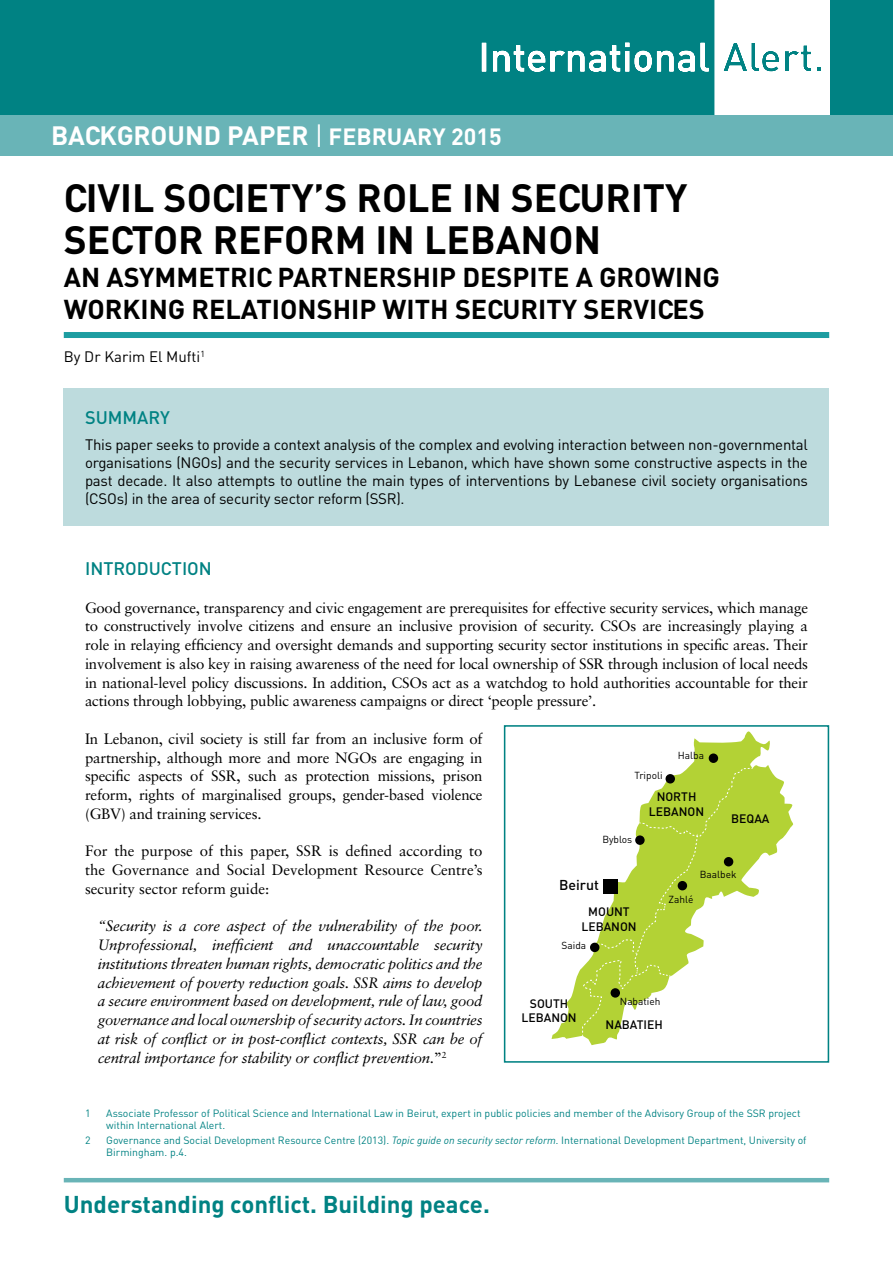
<style>
.page{position:relative;width:893px;height:1263px;background:#fff}
.page>*{position:absolute;margin:0;border:0;box-sizing:border-box;transform-origin:0 0}
.t1{font:700 39px/42px "DIN";color:#000}
.t2{font:700 27px "DIN";color:#000}
.t3{font:700 26.25px "DIN";color:#fff}
.t4{font:700 24px "DIN";color:#008283}
.t5{font:700 23.25px "DIN";color:#fff}
.t6{font:500 18px "DIN";color:#008283}
.t7{font:15px/18.8px "Sabon";letter-spacing:-.015em;color:#000;text-align:justify}
.t8{font:italic 15px/18.8px "Sabon";letter-spacing:-.015em;color:#000;text-align:justify}
.t9{font:15px/18px "DIN";letter-spacing:-.015em;color:#000;text-align:justify}
.t10{font:500 14.1px "DIN";color:#000}
.t11{font:500 12.15px/14.5px "DIN";color:#000;text-align:center}
.t12{font:10.5px/12.6px "DIN";color:#008283}
.t13{font:10.05px "DIN";color:#000}
.s1{font-weight:400}
.s2{font-size:23.25px}
.s3{font-style:normal}
.s4{font-style:italic}
</style>
<div class="page">
<hr style="left:64px;top:1178px;width:765px;height:4px;background:#69b4b7">
<div style="left:0;top:115px;width:893px;height:40px;background:#69b4b7"></div>
<div style="left:0;top:0;width:893px;height:115px;background:#008283"></div>
<div style="left:64px;top:332px;width:765px;height:6px;background:#1d9da1"></div>
<div style="left:715px;top:0;width:114px;height:115px;background:#fff"></div>
<svg style="left:482px;top:43px;width:227px;height:29px"></svg>
<svg style="left:552px;top:731px;width:242px;height:314px"></svg>
<svg style="left:582px;top:767px;width:172px;height:269px"></svg>
<div style="left:635px;top:835px;width:10px;height:10px;background:#000;border-radius:50%"></div>
<div style="left:590px;top:943px;width:9px;height:9px;background:#000;border-radius:50%"></div>
<div style="left:611px;top:988px;width:9px;height:10px;background:#000;border-radius:50%"></div>
<div style="left:678px;top:881px;width:9px;height:9px;background:#000;border-radius:50%"></div>
<div style="left:724px;top:857px;width:9px;height:9px;background:#000;border-radius:50%"></div>
<div style="left:665px;top:774px;width:10px;height:9px;background:#000;border-radius:50%"></div>
<div style="left:709px;top:753px;width:9px;height:10px;background:#000;border-radius:50%"></div>
<div style="left:603px;top:879px;width:15px;height:14px;background:#000"></div>
<div style="left:504px;top:725px;width:325px;height:338px;border:2px solid #008283"></div>
<div style="left:64px;top:388px;width:765px;height:137px;background:#bddbdd"></div>
<h3 class="t3" style="left:51px;top:118px;width:307px">BACKGROUND PAPER <span class="s1">|</span> <span class="s2">FEBRUARY</span></h3>
<h3 class="t5" style="left:451px;top:121px;width:52px">2015</h3>
<h1 class="t1" style="left:64px;top:176px;width:625px">CIVIL SOCIETY’S ROLE IN SECURITY<br>SECTOR REFORM IN LEBANON</h1>
<h2 class="t2" style="left:64px;top:259px;width:61px">AN ASYMMETRIC</h2>
<h2 class="t2" style="left:277px;top:259px;width:34px">PARTNERS</h2>
<h2 class="t2" style="left:412px;top:259px;width:131px">HI P DESPITE</h2>
<h2 class="t2" style="left:576px;top:259px;width:146px">A GROWIN G</h2>
<h2 class="t2" style="left:64px;top:292px;width:144px">WORKIN G RELATIONS</h2>
<h2 class="t2" style="left:333px;top:292px;width:139px">HIP WITH SECURITY</h2>
<h2 class="t2" style="left:584px;top:292px;width:16px">SERVICES</h2>
<p class="t9" style="left:64px;top:348px;width:143px">By Dr Karim El Mufti<sup>1</sup></p>
<p class="t6" style="left:85px;top:406px;width:86px">SUMMARY</p>
<p class="t9" style="left:85px;top:435px;width:724px">This paper seeks to provide a context analysis of the complex and evolving interaction between non-governmental organisations (NGOs) and the security services in Lebanon, which have shown some constructive aspects in the past decade. It also attempts to outline the main types of interventions by Lebanese civil society organisations (CSOs) in the area of security sector reform (SSR).</p>
<p class="t6" style="left:85px;top:557px;width:138px">INTRODUCTION <sup>1</sup></p>
<p class="t7" style="left:85px;top:598px;width:724px">Good governance, transparency and civic engagement are prerequisites for effective security services, which manage to constructively involve citizens and ensure an inclusive provision of security. CSOs are increasingly playing a role in relaying efficiency and oversight demands and supporting security sector institutions in specific areas. Their involvement is also key in raising awareness of the need for local ownership of SSR through inclusion of local needs in national-level policy discussions. In addition, CSOs act as a watchdog to hold authorities accountable for their actions through lobbying, public awareness campaigns or direct ‘people pressure’.</p>
<p class="t7" style="left:85px;top:729px;width:399px">In Lebanon, civil society is still far from an inclusive form of partnership, although more and more NGOs are engaging in specific aspects of SSR, such as protection missions, prison reform, rights of marginalised groups, gender-based violence (GBV) and training services.</p>
<p class="t7" style="left:85px;top:842px;width:399px">For the purpose of this paper, SSR is defined according to the Governance and Social Development Resource Centre’s security sector reform guide:</p>
<p class="t8" style="left:98px;top:917px;width:386px">“Security is a core aspect of the vulnerability of the poor.<br>Unprofessional, inefficient and unaccountable security institutions threaten human rights, democratic politics and the achievement of poverty reduction goals. SSR aims to develop a secure environment based on development, rule of law, good governance and local ownership of security actors. In countries at risk of conflict or in post-conflict contexts, SSR can be of central importance for stability or conflict prevention<span class="s3">.”</span><sup>2</sup></p>
<p class="t13" style="left:678px;top:749px;width:28px">Halba</p>
<p class="t13" style="left:634px;top:769px;width:30px">Tripoli</p>
<p class="t11" style="left:649px;top:789px;width:57px">NORTH<br>LEBANON</p>
<p class="t11" style="left:731px;top:811px;width:40px">BEQAA</p>
<p class="t13" style="left:602px;top:833px;width:31px">Byblos</p>
<p class="t13" style="left:700px;top:868px;width:38px">Baalbek</p>
<p class="t10" style="left:559px;top:876px;width:41px">Beirut</p>
<p class="t13" style="left:668px;top:893px;width:26px">Zahlé</p>
<p class="t11" style="left:581px;top:904px;width:57px">MOUNT<br>LEBANON</p>
<p class="t13" style="left:561px;top:939px;width:26px">Saida</p>
<p class="t13" style="left:620px;top:995px;width:42px">Nabatieh</p>
<p class="t11" style="left:521px;top:996px;width:57px">SOUTH<br>LEBANON</p>
<p class="t11" style="left:606px;top:1017px;width:59px">NABATIEH</p>
<p class="t12" style="left:85px;top:1106px;width:7px">1</p>
<p class="t12" style="left:106px;top:1106px;width:696px">Associate Professor of Political Science and International Law in Beirut, expert in public policies and member of the Advisory Group of the SSR project within International Alert.</p>
<p class="t12" style="left:85px;top:1133px;width:7px">2</p>
<p class="t12" style="left:106px;top:1133px;width:702px">Governance and Social Development Resource Centre (2013). <span class="s4">Topic guide on security sector reform.</span> International Development Department, University of<br>Birmingham. p.4.</p>
<h3 class="t4" style="left:64px;top:1188px;width:428px">UNDERSTANDING CONFLICT. BUILDING PEACE.</h3>
</div>
